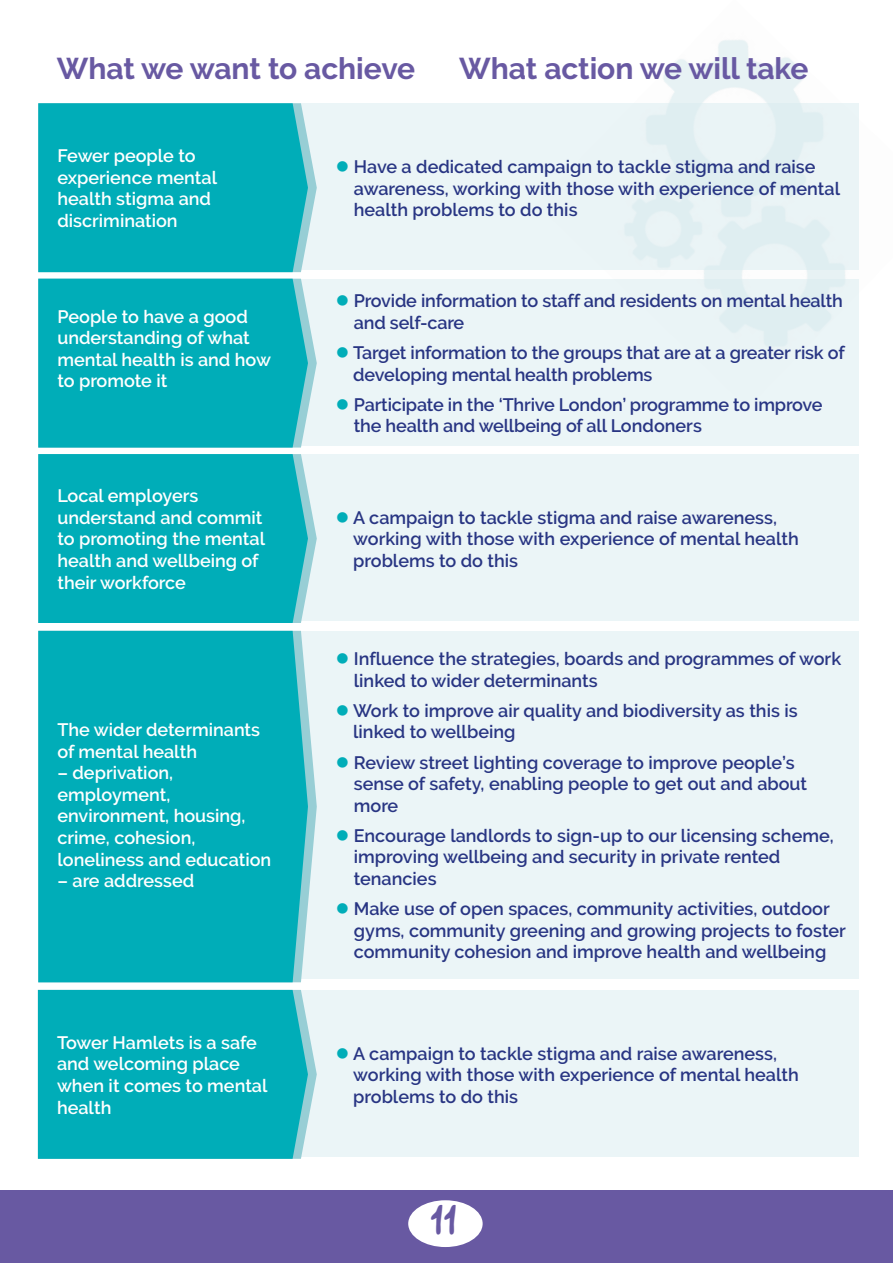
<style>
.page{position:relative;width:893px;height:1263px;background:#fff}
.page>*{position:absolute;margin:0;border:0;box-sizing:border-box;transform-origin:0 0}
.t1{font:700 30px "Raleway";letter-spacing:-.005em;color:#6859a2}
.t2{font:30px "Hand Of Sean Demo";color:#6859a2}
.t3{font:600 18px/21.6px "Raleway";color:#283583}
.t4{font:600 18px/21.6px "Raleway";color:#fff}
.s1{color:#00adb8}
</style>
<div class="page">
<img style="left:663px;top:40px;width:183px;height:239px">
<div style="left:0;top:1191px;width:893px;height:72px;background:#6859a2"></div>
<div style="left:408px;top:1200px;width:75px;height:47px;background:#fff;border-radius:50%"></div>
<div style="left:40px;top:103px;width:819px;height:167px;background:#eaf4f6"></div>
<svg style="left:308px;top:142px;width:9px;height:92px"></svg>
<div style="left:38px;top:103px;width:270px;height:169px;background:#00adb8"></div>
<div style="left:40px;top:279px;width:819px;height:167px;background:#ebf5f7"></div>
<svg style="left:308px;top:317px;width:9px;height:92px"></svg>
<div style="left:38px;top:279px;width:270px;height:169px;background:#00adb8"></div>
<div style="left:40px;top:454px;width:819px;height:167px;background:#ebf5f7"></div>
<svg style="left:308px;top:492px;width:9px;height:93px"></svg>
<div style="left:38px;top:454px;width:270px;height:169px;background:#00adb8"></div>
<div style="left:40px;top:631px;width:819px;height:347px;background:#ebf5f7"></div>
<svg style="left:308px;top:710px;width:9px;height:269px"></svg>
<div style="left:38px;top:631px;width:270px;height:351px;background:#00adb8"></div>
<div style="left:40px;top:990px;width:819px;height:167px;background:#ebf5f7"></div>
<svg style="left:308px;top:1028px;width:9px;height:93px"></svg>
<div style="left:38px;top:990px;width:270px;height:169px;background:#00adb8"></div>
<h1 class="t1" style="left:57px;top:52px;width:360px">What we want to achieve</h1>
<h1 class="t1" style="left:459px;top:52px;width:351px">What action we will take</h1>
<p class="t4" style="left:57px;top:145px;width:161px">Fewer people to experience mental health stigma and discrimination</p>
<p class="t4" style="left:57px;top:305px;width:215px">People to have a good understanding of what mental health is and how to promote it</p>
<p class="t4" style="left:57px;top:485px;width:209px">Local employers understand and commit to promoting the mental health and wellbeing of their workforce</p>
<p class="t4" style="left:57px;top:719px;width:204px">The wider determinants of mental health</p>
<p class="t4" style="left:57px;top:762px;width:215px">– deprivation, employment, environment, housing, crime, cohesion, loneliness and education</p>
<p class="t4" style="left:57px;top:870px;width:138px">– are addressed</p>
<p class="t4" style="left:57px;top:1032px;width:212px">Tower Hamlets is a safe and welcoming place when it comes to mental health</p>
<p class="t3" style="left:354px;top:156px;width:488px;text-indent:-18px"><span class="s1">●</span> Have a dedicated campaign to tackle stigma and raise awareness, working with those with experience of mental health problems to do this</p>
<p class="t3" style="left:354px;top:290px;width:491px;text-indent:-18px"><span class="s1">●</span> Provide information to staff and residents on mental health and self-care</p>
<p class="t3" style="left:353px;top:342px;width:493px;text-indent:-17px"><span class="s1">●</span> Target information to the groups that are at a greater risk of developing mental health problems</p>
<p class="t3" style="left:354px;top:394px;width:470px;text-indent:-18px"><span class="s1">●</span> Participate in the ‘Thrive London’ programme to improve the health and wellbeing of all Londoners</p>
<p class="t3" style="left:353px;top:507px;width:447px;text-indent:-17px"><span class="s1">●</span> A campaign to tackle stigma and raise awareness, working with those with experience of mental health problems to do this</p>
<p class="t3" style="left:354px;top:648px;width:489px;text-indent:-18px"><span class="s1">●</span> Influence the strategies, boards and programmes of work linked to wider determinants</p>
<p class="t3" style="left:353px;top:700px;width:446px;text-indent:-17px"><span class="s1">●</span> Work to improve air quality and biodiversity as this is linked to wellbeing</p>
<p class="t3" style="left:354px;top:751px;width:455px;text-indent:-18px"><span class="s1">●</span> Review street lighting coverage to improve people’s sense of safety, enabling people to get out and about more</p>
<p class="t3" style="left:354px;top:825px;width:481px;text-indent:-18px"><span class="s1">●</span> Encourage landlords to sign-up to our licensing scheme, improving wellbeing and security in private rented tenancies</p>
<p class="t3" style="left:354px;top:898px;width:493px;text-indent:-18px"><span class="s1">●</span> Make use of open spaces, community activities, outdoor gyms, community greening and growing projects to foster community cohesion and improve health and wellbeing</p>
<p class="t3" style="left:353px;top:1042px;width:447px;text-indent:-17px"><span class="s1">●</span> A campaign to tackle stigma and raise awareness, working with those with experience of mental health problems to do this</p>
<h1 class="t2" style="left:430px;top:1206px;width:29px">11</h1>
</div>
